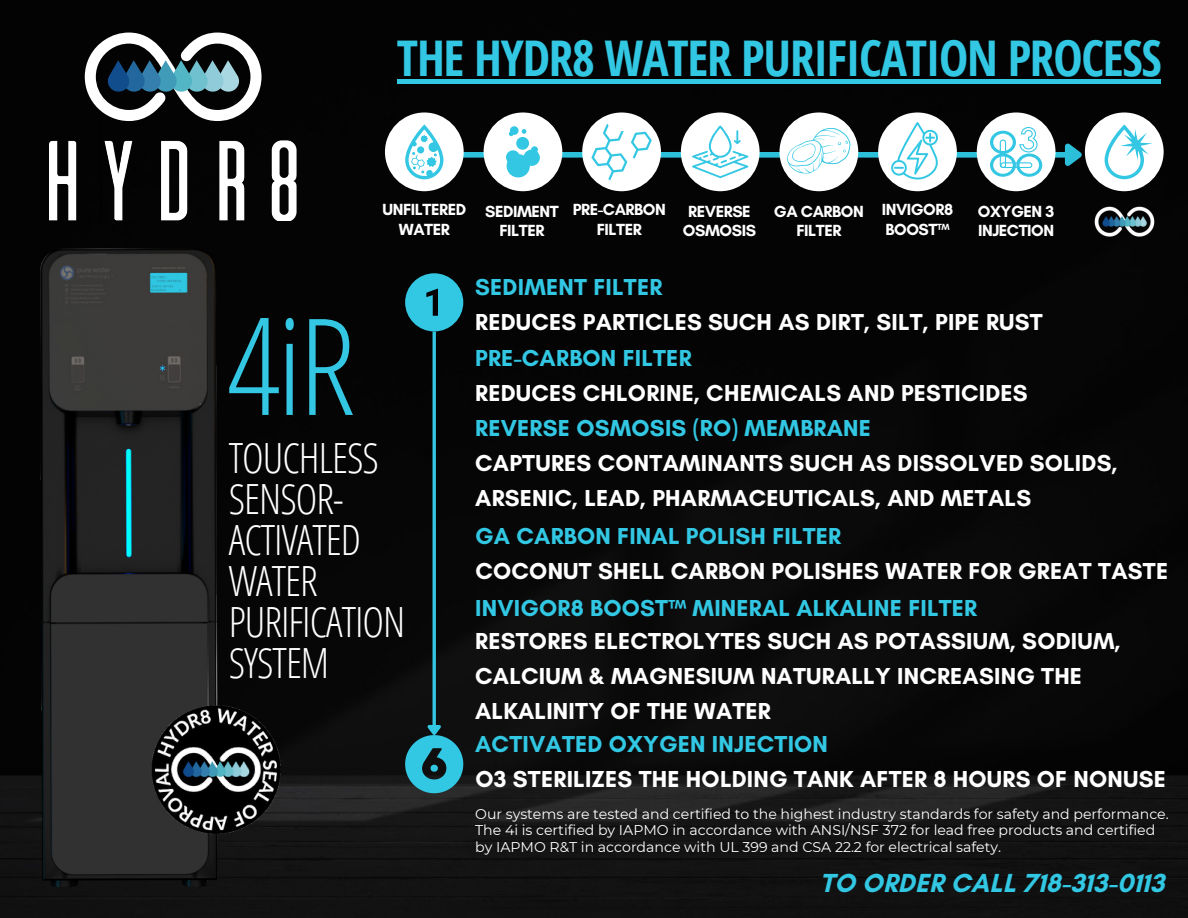
<style>
.page{position:relative;width:1188px;height:918px;background:#fff}
.page>*{position:absolute;margin:0;border:0;box-sizing:border-box;transform-origin:0 0}
.t1{font:300 134.25px "Open Sans Condensed";color:#34c7e3}
.t2{font:700 49.2px "Open Sans Condensed";letter-spacing:-.025em;color:#32c7e3}
.t3{font:300 41.7px/40.8px "Open Sans Condensed";letter-spacing:-.025em;color:#fff}
.t4{font:700 26.55px "Glacial Indifference";letter-spacing:.01em;color:#32c7e3}
.t5{font:700 23.55px/35.2px "Glacial Indifference";letter-spacing:.01em;color:#fff}
.t6{font:700 23.55px "Glacial Indifference";letter-spacing:.01em;color:#32c7e3}
.t7{font:700 16.35px/19.5px "Glacial Indifference";letter-spacing:-.025em;color:#fff;text-align:center}
.t8{font:14.1px/16.5px "Montserrat";color:#fff}
.s1{color:#32c7e3}
</style>
<div class="page">
<img style="left:0;top:0;width:1188px;height:918px">
<div style="left:415px;top:152px;width:650px;height:6px;background:#2cbfda"></div>
<svg style="left:1060px;top:138px;width:28px;height:36px"></svg>
<div style="left:385px;top:112px;width:79px;height:79px;background:#fff;border-radius:50%"></div>
<svg style="left:405px;top:124px;width:38px;height:55px"></svg>
<div style="left:484px;top:112px;width:78px;height:79px;background:#fff;border-radius:50%"></div>
<svg style="left:506px;top:126px;width:34px;height:51px"></svg>
<div style="left:582px;top:112px;width:79px;height:79px;background:#fff;border-radius:50%"></div>
<svg style="left:591px;top:124px;width:61px;height:56px"></svg>
<div style="left:681px;top:112px;width:79px;height:79px;background:#fff;border-radius:50%"></div>
<svg style="left:692px;top:126px;width:56px;height:52px"></svg>
<div style="left:779px;top:112px;width:79px;height:79px;background:#fff;border-radius:50%"></div>
<div style="left:878px;top:112px;width:79px;height:79px;background:#fff;border-radius:50%"></div>
<div style="left:977px;top:112px;width:79px;height:79px;background:#fff;border-radius:50%"></div>
<svg style="left:990px;top:127px;width:52px;height:50px"></svg>
<img style="left:26px;top:218px;width:205px;height:683px">
<img style="left:152px;top:121px;width:42px;height:100px">
<img style="left:197px;top:121px;width:49px;height:100px">
<img style="left:265px;top:121px;width:32px;height:100px">
<img style="left:101px;top:121px;width:45px;height:100px">
<img style="left:49px;top:121px;width:41px;height:100px">
<svg style="left:85px;top:33px;width:176px;height:88px"></svg>
<svg style="left:405px;top:273px;width:58px;height:58px"></svg>
<hr style="left:433px;top:331px;width:3px;height:395px;background:#32c7e3">
<svg style="left:405px;top:722px;width:58px;height:71px"></svg>
<img style="left:1079px;top:203px;width:90px;height:38px">
<svg style="left:891px;top:122px;width:47px;height:60px"></svg>
<div style="left:1085px;top:112px;width:79px;height:79px;background:#fff;border-radius:50%"></div>
<svg style="left:1105px;top:124px;width:48px;height:55px"></svg>
<svg style="left:787px;top:124px;width:63px;height:55px"></svg>
<div style="left:397px;top:79px;width:764px;height:5px;background:#32c7e3"></div>
<img style="left:123px;top:676px;width:186px;height:187px">
<h6 class="t2" style="left:397px;top:23px;width:766px">THE HYDR8 WATER PURIFICATION PROCESS</h6>
<h6 class="t7" style="left:383px;top:200px;width:85px">UNFILTERED<br>WATER</h6>
<p class="t7" style="left:485px;top:201px;width:75px">SEDIMENT<br>FILTER</p>
<h5 class="t7" style="left:573px;top:200px;width:94px">PRE-CARBON<br>FILTER</h5>
<h1 class="t7" style="left:683px;top:201px;width:75px">REVERSE<br>OSMOSIS</h1>
<h3 class="t7" style="left:774px;top:201px;width:91px">GA CARBON<br>FILTER</h3>
<h5 class="t7" style="left:882px;top:200px;width:73px;text-align:left">INVIGOR8<br>BOOST™</h5>
<h5 class="t7" style="left:978px;top:201px;width:78px;text-align:left">OXYGEN 3<br>INJECTION</h5>
<h6 class="t1" style="left:227px;top:272px;width:130px">4iR</h6>
<h6 class="t3" style="left:229px;top:437px;width:178px">TOUCHLESS<br>SENSOR-<br>ACTIVATED<br>WATER<br>PURIFICATION<br>SYSTEM</h6>
<h6 class="t5" style="left:475px;top:269px;width:644px"><span class="s1">SEDIMENT FILTER<br></span>REDUCES PARTICLES SUCH AS DIRT, SILT, PIPE RUST <span class="s1">PRE-CARBON FILTER<br></span>REDUCES CHLORINE, CHEMICALS AND PESTICIDES <span class="s1">REVERSE OSMOSIS (RO) MEMBRANE<br></span>CAPTURES CONTAMINANTS SUCH AS DISSOLVED SOLIDS, ARSENIC, LEAD, PHARMACEUTICALS, AND METALS</h6>
<p class="t5" style="left:475px;top:518px;width:694px"><span class="s1">GA CARBON FINAL POLISH FILTER<br></span>COCONUT SHELL CARBON POLISHES WATER FOR GREAT TASTE</p>
<h6 class="t6" style="left:475px;top:594px;width:504px">INVIGOR8 BOOST™ MINERAL ALKALINE FILTER</h6>
<h6 class="t5" style="left:475px;top:623px;width:647px">RESTORES ELECTROLYTES SUCH AS POTASSIUM, SODIUM,<br>CALCIUM &amp; MAGNESIUM NATURALLY INCREASING THE<br>ALKALINITY OF THE WATER</h6>
<p class="t5" style="left:475px;top:726px;width:692px"><span class="s1">ACTIVATED OXYGEN INJECTION<br></span>O3 STERILIZES THE HOLDING TANK AFTER 8 HOURS OF NONUSE</p>
<p class="t8" style="left:475px;top:806px;width:695px">Our systems are tested and certified to the highest industry standards for safety and performance.<br>The 4i is certified by IAPMO in accordance with ANSI/NSF 372 for lead free products and certified by IAPMO R&amp;T in accordance with UL 399 and CSA 22.2 for electrical safety.</p>
<h5 class="t4" style="left:820px;top:867px;width:346px">TO ORDER CALL 718-313-0113</h5>
</div>
